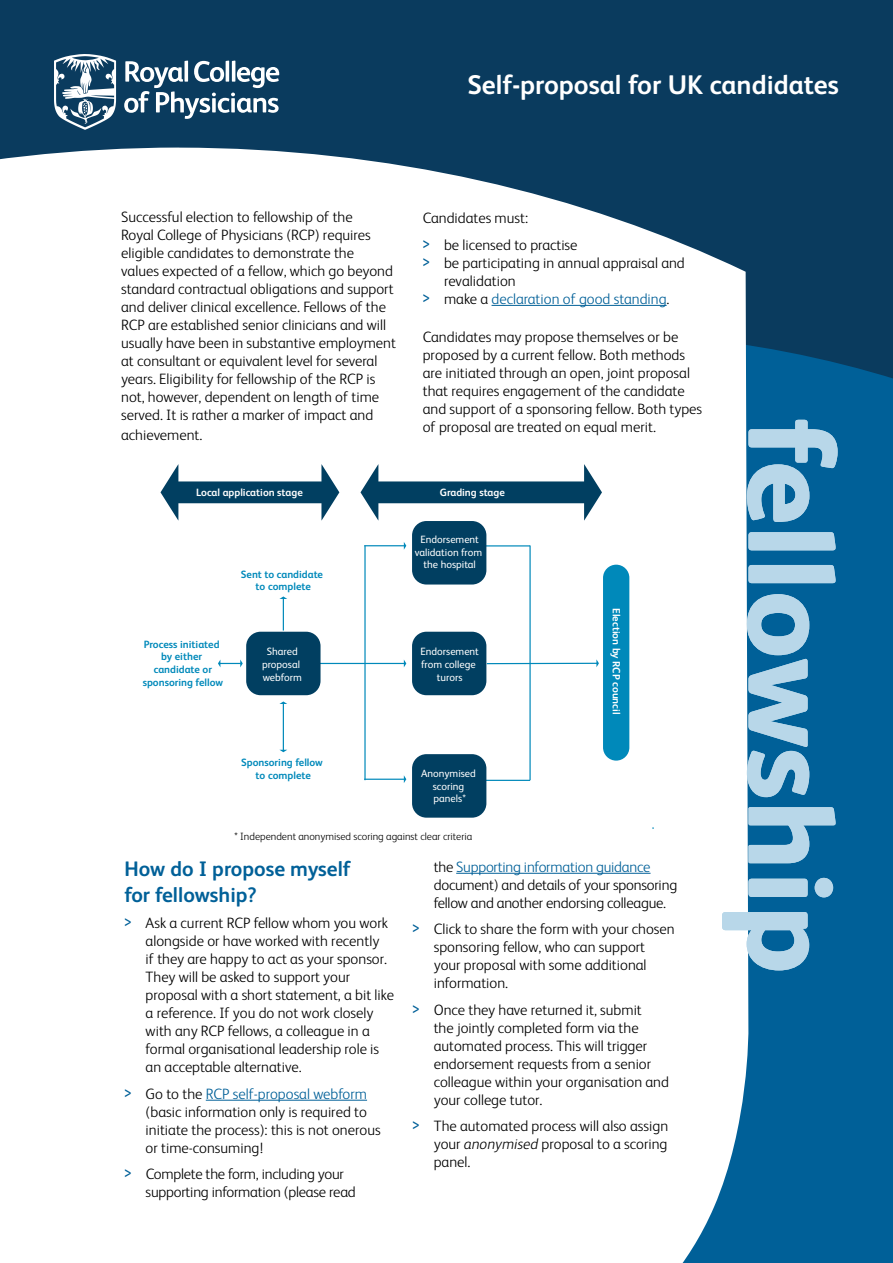
<style>
.page{position:relative;width:893px;height:1263px;background:#fff}
.page>*{position:absolute;margin:0;border:0;box-sizing:border-box;transform-origin:0 0}
.t1{font:800 121.5px "FS Albert";color:#b8d7e9}
.t2{font:700 27px "FS Albert";color:#fff}
.t3{font:700 21px/25.2px "FS Albert";color:#006098}
.t4{font:300 15px/18px "FS Albert";color:#000}
.t5{font:300 15px "FS Albert";color:#006098}
.t6{font:10.65px/12.8px "FS Albert";color:#fff;text-align:center}
.t7{font:700 10.65px/12.8px "FS Albert";color:#0089ba;text-align:center}
.t8{font:700 10.65px "FS Albert";color:#fff}
.t9{font:300 10.65px "FS Albert";color:#000}
.s1{font-family:"Arial";font-weight:400;font-size:16.5px;color:#006098}
.s2{font-family:"Arial";font-weight:400;font-size:16.5px}
.s3{color:#000}
.s4{color:#006098}
.s5{font-style:italic}
</style>
<div class="page">
<div style="left:0;top:0;width:893px;height:727px;background:#0a3b5e"></div>
<div style="left:749px;top:345px;width:144px;height:918px;background:#006098"></div>
<div style="left:0;top:148px;width:749px;height:1115px;background:#fff"></div>
<svg style="left:124px;top:61px;width:155px;height:58px"></svg>
<svg style="left:54px;top:54px;width:62px;height:76px"></svg>
<hr style="left:492px;top:305px;width:175px;height:1px;background:#006098">
<hr style="left:206px;top:1100px;width:161px;height:1px;background:#006098">
<hr style="left:456px;top:873px;width:194px;height:1px;background:#006098">
<hr style="left:483px;top:545px;width:47px;height:1px;background:#0089ba">
<hr style="left:529px;top:545px;width:2px;height:235px;background:#0089ba">
<hr style="left:483px;top:780px;width:47px;height:1px;background:#0089ba">
<hr style="left:487px;top:663px;width:110px;height:1px;background:#0089ba">
<svg style="left:596px;top:659px;width:3px;height:8px"></svg>
<hr style="left:307px;top:663px;width:97px;height:1px;background:#0089ba">
<svg style="left:404px;top:659px;width:2px;height:8px"></svg>
<div style="left:603px;top:565px;width:26px;height:196px;background:#0089ba;border-radius:13px"></div>
<div style="left:412px;top:521px;width:74px;height:63px;background:#013f61;border-radius:14px"></div>
<div style="left:412px;top:632px;width:74px;height:63px;background:#013f61;border-radius:14px"></div>
<div style="left:412px;top:754px;width:74px;height:64px;background:#013f61;border-radius:14px"></div>
<div style="left:246px;top:632px;width:75px;height:63px;background:#013f61;border-radius:14px"></div>
<div style="left:374px;top:481px;width:214px;height:22px;background:#013f61"></div>
<svg style="left:360px;top:464px;width:18px;height:56px"></svg>
<svg style="left:584px;top:464px;width:18px;height:56px"></svg>
<div style="left:174px;top:481px;width:152px;height:22px;background:#013f61"></div>
<svg style="left:161px;top:464px;width:17px;height:56px"></svg>
<svg style="left:321px;top:464px;width:18px;height:56px"></svg>
<hr style="left:283px;top:598px;width:1px;height:32px;background:#0089ba">
<svg style="left:279px;top:596px;width:8px;height:3px"></svg>
<hr style="left:283px;top:703px;width:1px;height:47px;background:#0089ba">
<svg style="left:279px;top:701px;width:8px;height:3px"></svg>
<svg style="left:279px;top:750px;width:8px;height:2px"></svg>
<svg style="left:218px;top:659px;width:25px;height:8px"></svg>
<hr style="left:364px;top:545px;width:2px;height:235px;background:#0089ba">
<hr style="left:364px;top:545px;width:40px;height:1px;background:#0089ba">
<svg style="left:404px;top:542px;width:2px;height:8px"></svg>
<hr style="left:364px;top:779px;width:40px;height:1px;background:#0089ba">
<svg style="left:404px;top:775px;width:2px;height:8px"></svg>
<h2 class="t2" style="left:467px;top:69px;width:373px">Self-proposal for UK candidates</h2>
<p class="t4" style="left:121px;top:208px;width:276px">Successful election to fellowship of the<br>Royal College of Physicians (RCP) requires eligible candidates to demonstrate the<br>values expected of a fellow, which go beyond standard contractual obligations and support and deliver clinical excellence. Fellows of the RCP are established senior clinicians and will usually have been in substantive employment at consultant or equivalent level for several years. Eligibility for fellowship of the RCP is not, however, dependent on length of time served. It is rather a marker of impact and</p>
<p class="t4" style="left:121px;top:426px;width:83px">achievement.</p>
<p class="t4" style="left:423px;top:205px;width:156px;line-height:26.5px">Candidates must:<br><span class="s1">&gt;</span> be licensed to practise</p>
<p class="t4" style="left:423px;top:254px;width:264px"><span class="s1">&gt;</span> be participating in annual appraisal and</p>
<p class="t4" style="left:444px;top:272px;width:73px">revalidation</p>
<p class="t5" style="left:423px;top:290px;width:248px"><span class="s2">&gt;</span> <span class="s3">make a</span> declaration of good standing<span class="s3">.</span></p>
<p class="t4" style="left:423px;top:327px;width:281px">Candidates may propose themselves or be proposed by a current fellow. Both methods are initiated through an open, joint proposal that requires engagement of the candidate and support of a sponsoring fellow. Both types of proposal are treated on equal merit.</p>
<p class="t8" style="left:196px;top:486px;width:108px">Local application stage</p>
<p class="t7" style="left:241px;top:568px;width:84px">Sent to candidate to complete</p>
<p class="t8" style="left:440px;top:486px;width:66px">Grading stage</p>
<p class="t6" style="left:415px;top:533px;width:69px">Endorsement validation from the hospital</p>
<p class="t7" style="left:143px;top:638px;width:82px">Process initiated by either candidate or sponsoring fellow</p>
<p class="t6" style="left:262px;top:645px;width:41px">Shared proposal webform</p>
<p class="t6" style="left:420px;top:645px;width:60px">Endorsement from college turors</p>
<p class="t7" style="left:241px;top:756px;width:83px">Sponsoring fellow to complete</p>
<p class="t6" style="left:421px;top:767px;width:56px">Anonymised scoring panels*</p>
<p class="t9" style="left:235px;top:830px;width:239px">* Independent anonymised scoring against clear criteria</p>
<p class="t8" style="left:623px;top:608px;width:108px;rotate:90deg">Election by RCP council</p>
<h3 class="t3" style="left:124px;top:856px;width:228px">How do I propose myself for fellowship?</h3>
<p class="t4" style="left:146px;top:914px;width:250px;text-indent:-21px"><span class="s1">&gt;</span> Ask a current RCP fellow whom you work alongside or have worked with recently<br>if they are happy to act as your sponsor.<br>They will be asked to support your proposal with a short statement, a bit like a reference. If you do not work closely with any RCP fellows, a colleague in a formal organisational leadership role is an acceptable alternative.</p>
<p class="t4" style="left:146px;top:1084px;width:237px;text-indent:-21px"><span class="s1">&gt;</span> Go to the <span class="s4">RCP self-proposal webform </span>(basic information only is required to initiate the process): this is not onerous or time-consuming!</p>
<p class="t4" style="left:146px;top:1165px;width:212px;text-indent:-21px"><span class="s1">&gt;</span> Complete the form, including your supporting information (please read</p>
<p class="t4" style="left:434px;top:857px;width:245px">the <span class="s4">Supporting information guidance </span>document) and details of your sponsoring fellow and another endorsing colleague.</p>
<p class="t4" style="left:434px;top:920px;width:242px;text-indent:-21px"><span class="s1">&gt;</span> Click to share the form with your chosen sponsoring fellow, who can support your proposal with some additional information.</p>
<p class="t4" style="left:434px;top:1000px;width:237px;text-indent:-21px"><span class="s1">&gt;</span> Once they have returned it, submit<br>the jointly completed form via the automated process. This will trigger endorsement requests from a senior colleague within your organisation and your college tutor.</p>
<p class="t4" style="left:434px;top:1117px;width:236px;text-align:justify;text-indent:-21px"><span class="s1">&gt;</span> The automated process will also assign your <span class="s5">anonymised</span> proposal to a scoring panel.</p>
<h1 class="t1" style="left:862px;top:418px;width:558px;rotate:90deg">fellowship</h1>
</div>
